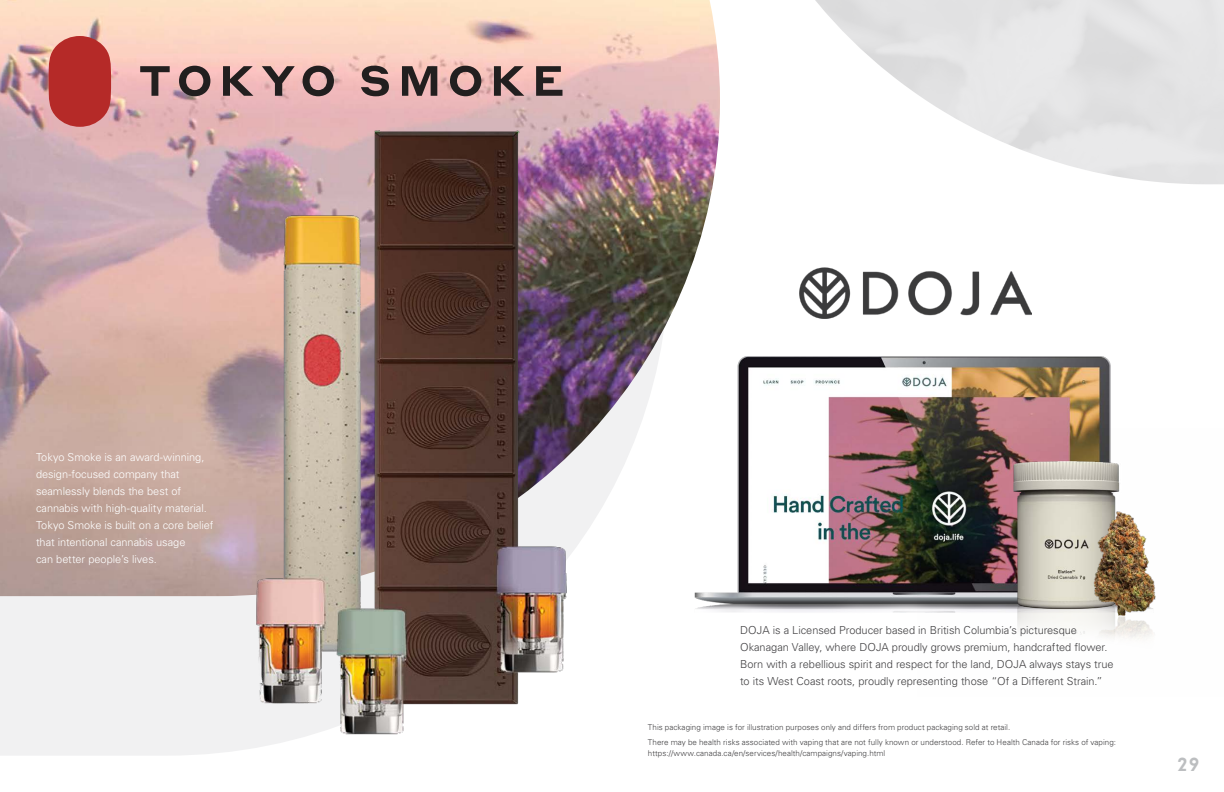
<style>
.page{position:relative;width:1224px;height:792px;background:#fff}
.page>*{position:absolute;margin:0;border:0;box-sizing:border-box;transform-origin:0 0}
.t1{font:700 20px "Neuzeit Gro T";color:#bcbec0}
.t2{font:300 11px/17px "Univers LT Std";letter-spacing:-.005em;color:#414042}
.t3{font:300 11px/17px "Univers LT Std";letter-spacing:-.005em;color:#fff}
.t4{font:300 8px/15.5px "Univers LT Std";letter-spacing:.005em;color:#414042}
</style>
<div class="page">
<div style="left:0;top:596px;width:211px;height:159px;background:#f1f1f2"></div>
<img style="left:0;top:0;width:720px;height:596px">
<img style="left:116px;top:49px;width:515px;height:704px">
<img style="left:629px;top:259px;width:482px;height:494px">
<img style="left:918px;top:429px;width:202px;height:268px">
<img style="left:1063px;top:504px;width:93px;height:177px">
<img style="left:800px;top:268px;width:232px;height:51px">
<svg style="left:49px;top:36px;width:62px;height:91px"></svg>
<svg style="left:361px;top:66px;width:201px;height:30px"></svg>
<svg style="left:140px;top:66px;width:30px;height:30px"></svg>
<svg style="left:179px;top:66px;width:31px;height:30px"></svg>
<svg style="left:223px;top:66px;width:30px;height:30px"></svg>
<svg style="left:262px;top:66px;width:33px;height:30px"></svg>
<svg style="left:303px;top:66px;width:31px;height:30px"></svg>
<h2 class="t3" style="left:36px;top:449px;width:179px">Tokyo Smoke is an award-winning, design-focused company that seamlessly blends the best of cannabis with high-quality material.<br>Tokyo Smoke is built on a core belief that intentional cannabis usage<br>can better people’s lives.</h2>
<p class="t2" style="left:740px;top:621px;width:375px">DOJA is a Licensed Producer based in British Columbia’s picturesque Okanagan Valley, where DOJA proudly grows premium, handcrafted flower.<br>Born with a rebellious spirit and respect for the land, DOJA always stays true to its West Coast roots, proudly representing those “Of a Different Strain.”</p>
<p class="t4" style="left:648px;top:719px;width:470px">This packaging image is for illustration purposes only and differs from product packaging sold at retail.<br>There may be health risks associated with vaping that are not fully known or understood. Refer to Health Canada for risks of vaping:</p>
<p class="t4" style="left:648px;top:745px;width:239px">https://www.canada.ca/en/services/health/campaigns/vaping.html</p>
<h1 class="t1" style="left:1178px;top:754px;width:23px">29</h1>
</div>
